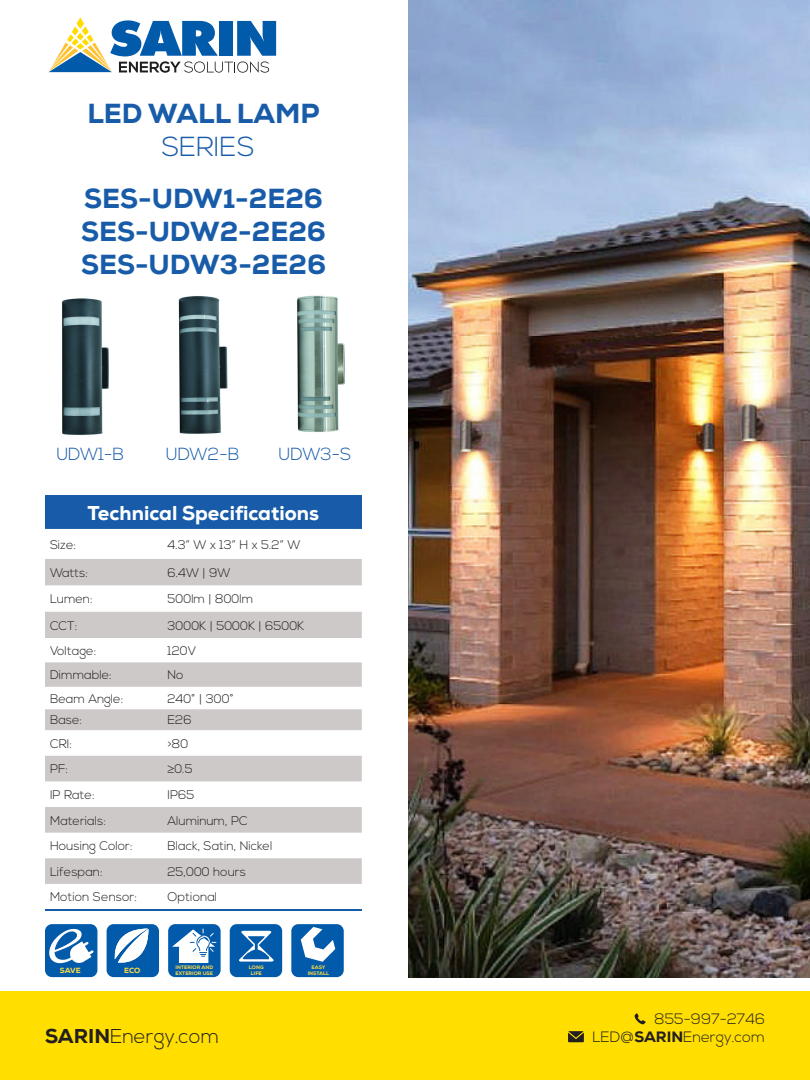
<style>
.page{position:relative;width:810px;height:1080px;background:#fff}
.page>*{position:absolute;margin:0;border:0;box-sizing:border-box;transform-origin:0 0}
.t1{font:800 27.5px "Nexa";color:#185ca9}
.t2{font:300 27.5px "Nexa";color:#185ca9}
.t3{font:800 20px "Nexa";color:#fff}
.t4{font:300 20px "Nexa";color:#231f20}
.t5{font:300 17.5px "Nexa";color:#185ca9}
.t6{font:300 15px/18px "Nexa";color:#231f20;text-align:right}
.t7{font:300 12.5px "Nexa";color:#231f20}
.t8{font:800 7.5px "Nexa";color:#fcdd48}
.t9{font:800 7.5px "Nexa";color:#fcdb48}
.t10{font:800 5px "Nexa";color:#fcdb48}
.s1{font-weight:800}
</style>
<div class="page">
<div style="left:0;top:991px;width:810px;height:89px;background:#ffde00"></div>
<svg style="left:49px;top:17px;width:227px;height:56px"></svg>
<svg style="left:568px;top:1031px;width:16px;height:11px"></svg>
<svg style="left:635px;top:1013px;width:11px;height:11px"></svg>
<img style="left:409px;top:0;width:401px;height:977px">
<img style="left:62px;top:298px;width:47px;height:137px">
<img style="left:178px;top:296px;width:50px;height:138px">
<img style="left:297px;top:295px;width:48px;height:137px">
<div style="left:45px;top:495px;width:317px;height:34px;background:#185ca9"></div>
<svg style="left:45px;top:559px;width:317px;height:325px;fill:#cdc9c8"></svg>
<hr style="left:45px;top:909px;width:317px;height:2px;background:#185aaa">
<div style="left:107px;top:924px;width:52px;height:53px;background:#015aaa;border-radius:7px"></div>
<svg style="left:114px;top:929px;width:34px;height:34px"></svg>
<div style="left:45px;top:924px;width:52px;height:53px;background:#015aaa;border-radius:7px"></div>
<svg style="left:49px;top:928px;width:45px;height:36px"></svg>
<div style="left:291px;top:924px;width:53px;height:53px;background:#015aaa;border-radius:7px"></div>
<svg style="left:301px;top:927px;width:34px;height:35px"></svg>
<div style="left:230px;top:924px;width:52px;height:53px;background:#015aaa;border-radius:7px"></div>
<svg style="left:239px;top:931px;width:35px;height:31px"></svg>
<div style="left:168px;top:924px;width:53px;height:53px;background:#015aaa;border-radius:7px"></div>
<svg style="left:172px;top:929px;width:44px;height:34px"></svg>
<p class="t1" style="left:87px;top:96px;width:234px">LED WALL LAMP</p>
<p class="t2" style="left:162px;top:130px;width:94px">SERIES</p>
<p class="t1" style="left:84px;top:181px;width:240px">SES-UDW1-2E26</p>
<p class="t1" style="left:81px;top:214px;width:246px">SES-UDW2-2E26</p>
<p class="t1" style="left:81px;top:247px;width:247px">SES-UDW3-2E26</p>
<p class="t5" style="left:56px;top:444px;width:69px">UDW1-B</p>
<p class="t5" style="left:166px;top:444px;width:75px">UDW2-B</p>
<p class="t5" style="left:279px;top:444px;width:74px">UDW3-S</p>
<p class="t3" style="left:88px;top:501px;width:233px">Technical Specifications</p>
<p class="t7" style="left:50px;top:537px;width:28px">Size:</p>
<p class="t7" style="left:168px;top:537px;width:135px">4.3” W x 13” H x 5.2” W</p>
<p class="t7" style="left:50px;top:565px;width:40px">Watts:</p>
<p class="t7" style="left:168px;top:565px;width:65px">6.4W | 9W</p>
<p class="t7" style="left:50px;top:592px;width:44px">Lumen:</p>
<p class="t7" style="left:168px;top:592px;width:87px">500lm | 800lm</p>
<p class="t7" style="left:50px;top:618px;width:29px">CCT:</p>
<p class="t7" style="left:168px;top:618px;width:138px">3000K | 5000K | 6500K</p>
<p class="t7" style="left:50px;top:643px;width:48px">Voltage:</p>
<p class="t7" style="left:168px;top:643px;width:30px">120V</p>
<p class="t7" style="left:50px;top:668px;width:63px">Dimmable:</p>
<p class="t7" style="left:168px;top:668px;width:18px">No</p>
<p class="t7" style="left:50px;top:691px;width:75px">Beam Angle:</p>
<p class="t7" style="left:168px;top:691px;width:68px">240° | 300°</p>
<p class="t7" style="left:50px;top:713px;width:34px">Base:</p>
<p class="t7" style="left:168px;top:713px;width:26px">E26</p>
<p class="t7" style="left:50px;top:736px;width:24px">CRI:</p>
<p class="t7" style="left:168px;top:736px;width:22px">&gt;80</p>
<p class="t7" style="left:50px;top:762px;width:20px">PF:</p>
<p class="t7" style="left:168px;top:762px;width:27px">≥0.5</p>
<p class="t7" style="left:50px;top:787px;width:46px">IP Rate:</p>
<p class="t7" style="left:168px;top:787px;width:28px">IP65</p>
<p class="t7" style="left:50px;top:813px;width:58px">Materials:</p>
<p class="t7" style="left:168px;top:813px;width:82px">Aluminum, PC</p>
<p class="t7" style="left:50px;top:839px;width:84px">Housing Color:</p>
<p class="t7" style="left:168px;top:839px;width:106px">Black, Satin, Nickel</p>
<p class="t7" style="left:50px;top:864px;width:54px">Lifespan:</p>
<p class="t7" style="left:168px;top:864px;width:80px">25,000 hours</p>
<p class="t7" style="left:50px;top:890px;width:89px">Motion Sensor:</p>
<p class="t7" style="left:168px;top:890px;width:51px">Optional</p>
<p class="t8" style="left:60px;top:965px;width:22px">SAVE</p>
<p class="t9" style="left:124px;top:965px;width:18px">ECO</p>
<p class="t10" style="left:176px;top:964px;width:39px">INTERIOR AND</p>
<p class="t10" style="left:176px;top:970px;width:39px">EXTERIOR USE</p>
<p class="t10" style="left:249px;top:964px;width:16px">LONG</p>
<p class="t10" style="left:251px;top:970px;width:12px">LIFE</p>
<p class="t10" style="left:312px;top:964px;width:15px">EASY</p>
<p class="t10" style="left:308px;top:970px;width:23px">INSTALL</p>
<h2 class="t4" style="left:45px;top:1024px;width:176px"><span class="s1">SARIN</span>Energy.com</h2>
<p class="t6" style="left:592px;top:1011px;width:174px">855-997-2746<br>LED@<span class="s1">SARIN</span>Energy.com</p>
</div>
